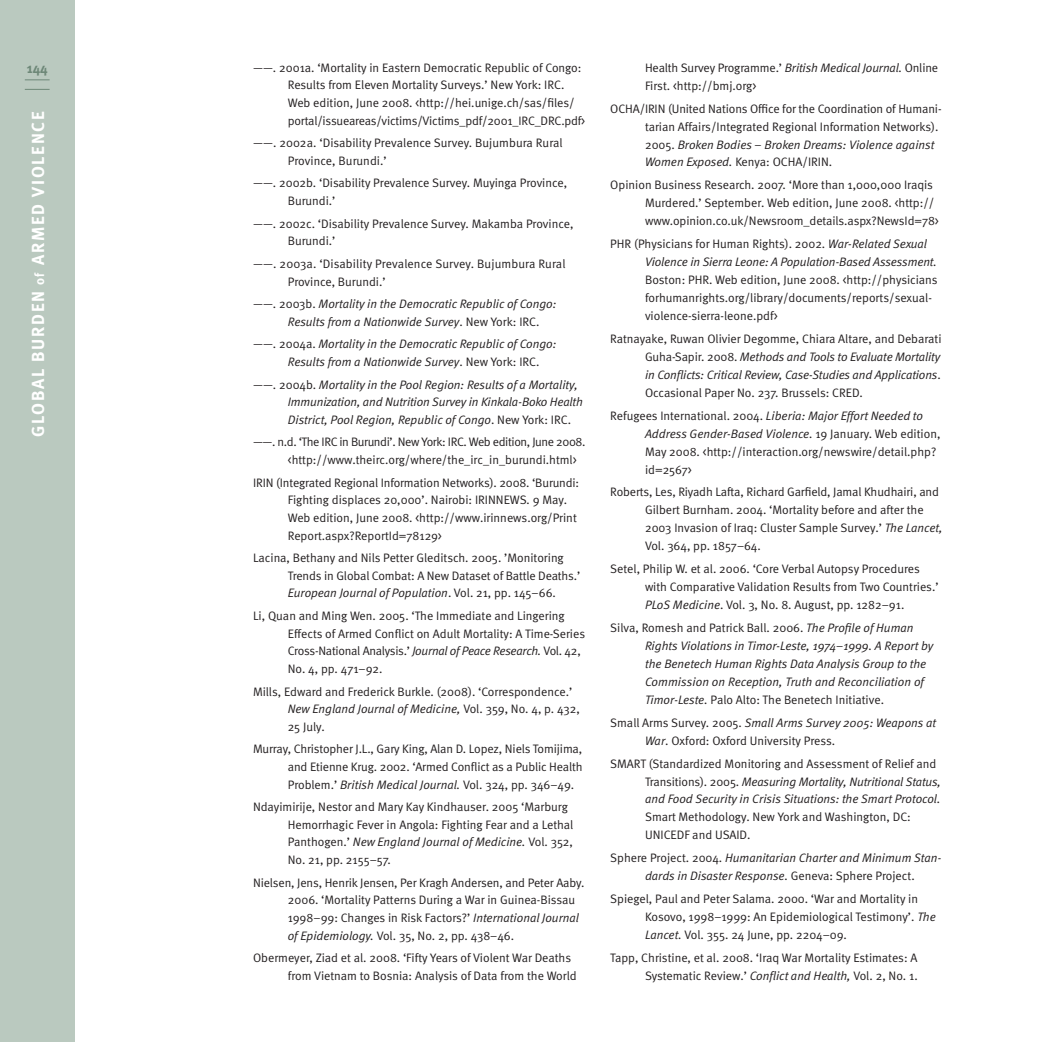
<style>
.page{position:relative;width:1042px;height:1042px;background:#fff}
.page>*{position:absolute;margin:0;border:0;box-sizing:border-box;transform-origin:0 0}
.t1{font:700 17.5px "Meta";letter-spacing:.1em;color:#fff}
.t2{font:700 14px "Meta";color:#6e8878}
.t3{font:12.25px/17.7px "Meta Normal";color:#231f20}
.t4{font:italic 12.25px/18px "Meta Normal";color:#231f20}
.t5{font:12.25px/17.7px "Meta Normal";letter-spacing:-.03em;color:#231f20}
.s1{font-style:normal}
.s2{font-style:italic}
.s3{font-size:13.12px}
</style>
<div class="page">
<div style="left:0;top:0;width:74px;height:1042px;background:#bac9bf"></div>
<svg style="left:25px;top:80px;width:25px;height:1px"></svg>
<svg style="left:25px;top:89px;width:25px;height:1px"></svg>
<p class="t2" style="left:27px;top:60px;width:22px">144</p>
<p class="t3" style="left:288px;top:58px;width:299px;text-indent:-35px">——. 2001a. ‘Mortality in Eastern Democratic Republic of Congo:<br>Results from Eleven Mortality Surveys.’ New York: IRC.<br>Web edition, June 2008. &lt;http://hei.unige.ch/sas/files/ portal/issueareas/victims/Victims_pdf/2001_IRC_DRC.pdf&gt;</p>
<p class="t3" style="left:288px;top:134px;width:276px;text-indent:-35px">——. 2002a. ‘Disability Prevalence Survey. Bujumbura Rural<br>Province, Burundi.’</p>
<p class="t3" style="left:288px;top:174px;width:281px;text-indent:-35px">——. 2002b. ‘Disability Prevalence Survey. Muyinga Province,<br>Burundi.’</p>
<p class="t3" style="left:288px;top:214px;width:287px;text-indent:-35px">——. 2002c. ‘Disability Prevalence Survey. Makamba Province,<br>Burundi.’</p>
<p class="t3" style="left:288px;top:255px;width:279px;text-indent:-35px">——. 2003a. ‘Disability Prevalence Survey. Bujumbura Rural<br>Province, Burundi.’</p>
<p class="t4" style="left:288px;top:295px;width:270px;text-indent:-35px"><span class="s1">——. 2003b.</span> Mortality in the Democratic Republic of Congo:<br>Results from a Nationwide Survey<span class="s1">. New York: IRC.</span></p>
<p class="t4" style="left:288px;top:335px;width:270px;text-indent:-35px"><span class="s1">——. 2004a.</span> Mortality in the Democratic Republic of Congo:<br>Results from a Nationwide Survey<span class="s1">. New York: IRC.</span></p>
<p class="t4" style="left:288px;top:375px;width:297px;text-indent:-35px"><span class="s1">——. 2004b.</span> Mortality in the Pool Region: Results of a Mortality,<br>Immunization, and Nutrition Survey in Kinkala-Boko Health<br>District, Pool Region, Republic of Congo<span class="s1">. New York: IRC.</span></p>
<p class="t5" style="left:288px;top:433px;width:299px;text-indent:-35px">——. n.d. ‘The IRC in Burundi’. New York: IRC. Web edition, June 2008. &lt;http://www.theirc.org/where/the_irc_in_burundi.html&gt;</p>
<p class="t3" style="left:288px;top:473px;width:293px;text-indent:-35px">IRIN (Integrated Regional Information Networks). 2008. ‘Burundi:<br>Fighting displaces 20,000’. Nairobi: IRINNEWS<span class="s2">.</span> 9 May.<br>Web edition, June 2008. &lt;http://www.irinnews.org/Print Report.aspx?ReportId=78129&gt;</p>
<p class="t3" style="left:288px;top:549px;width:294px;text-indent:-35px">Lacina, Bethany and Nils Petter Gleditsch. 2005. ’Monitoring<br>Trends in Global Combat: A New Dataset of Battle Deaths.’<br><span class="s2">European Journal of Population</span>. Vol. 21, pp. 145–66.</p>
<p class="t3" style="left:288px;top:607px;width:299px;text-indent:-35px">Li, Quan and Ming Wen. 2005. ‘The Immediate and Lingering Effects of Armed Conflict on Adult Mortality: A Time-Series Cross-National Analysis.’ <span class="s2">Journal of Peace Research.</span> Vol. 42, No. 4, pp. 471–92.</p>
<p class="t3" style="left:288px;top:682px;width:294px;text-indent:-35px">Mills, Edward and Frederick Burkle. (2008). ‘Correspondence.’<br><span class="s2">New England Journal of Medicine,</span> Vol. 359, No. 4, p. 432,<br>25 July.</p>
<p class="t3" style="left:288px;top:740px;width:296px;text-align:justify;text-indent:-35px">Murray, Christopher J.L., Gary King, Alan D. Lopez, Niels Tomijima, and Etienne Krug. 2002. ‘Armed Conflict as a Public Health Problem.’ <span class="s2">British Medical Journal.</span> Vol. 324, pp. 346–49.</p>
<p class="t3" style="left:288px;top:798px;width:287px;text-indent:-35px">Ndayimirije, Nestor and Mary Kay Kindhauser. 2005 ‘Marburg Hemorrhagic Fever in Angola: Fighting Fear and a Lethal Panthogen.’ <span class="s2">New England Journal of Medicine.</span> Vol. 352, No. 21, pp. 2155–57.</p>
<p class="t3" style="left:288px;top:873px;width:298px;text-indent:-35px">Nielsen, Jens, Henrik Jensen, Per Kragh Andersen, and Peter Aaby.<br>2006. ‘Mortality Patterns During a War in Guinea-Bissau 1998–99: Changes in Risk Factors?’ <span class="s2">International Journal of Epidemiology.</span> Vol. 35, No. 2, pp. 438–46.</p>
<p class="t3" style="left:288px;top:949px;width:290px;text-indent:-35px">Obermeyer, Ziad et al. 2008. ‘Fifty Years of Violent War Deaths from Vietnam to Bosnia: Analysis of Data from the World</p>
<h1 class="t1" style="left:27px;top:437px;width:327px;rotate:-90deg">GLOBAL BURDEN <span class="s3">of</span> ARMED VIOLENCE</h1>
<p class="t3" style="left:645px;top:58px;width:295px">Health Survey Programme.’ <span class="s2">British Medical Journal.</span> Online<br>First. &lt;http://bmj.org&gt;</p>
<p class="t3" style="left:645px;top:99px;width:298px;text-indent:-35px">OCHA/IRIN (United Nations Office for the Coordination of Humani&shy;tarian Affairs/Integrated Regional Information Networks).<br>2005. <span class="s2">Broken Bodies</span> – <span class="s2">Broken Dreams: Violence against Women Exposed.</span> Kenya: OCHA/IRIN.</p>
<p class="t3" style="left:645px;top:176px;width:295px;text-indent:-35px">Opinion Business Research. 2007. ‘More than 1,000,000 Iraqis<br>Murdered.’ September. Web edition, June 2008. &lt;http:// www.opinion.co.uk/Newsroom_details.aspx?NewsId=78&gt;</p>
<p class="t4" style="left:645px;top:235px;width:293px;text-indent:-35px"><span class="s1">PHR (Physicians for Human Rights). 2002.</span> War-Related Sexual<br>Violence in Sierra Leone: A Population-Based Assessment.</p>
<p class="t3" style="left:645px;top:271px;width:294px">Boston: PHR. Web edition, June 2008. &lt;http://physicians forhumanrights.org/library/documents/reports/sexual&shy;violence-sierra-leone.pdf&gt;</p>
<p class="t3" style="left:645px;top:329px;width:298px;text-align:justify;text-indent:-35px">Ratnayake, Ruwan Olivier Degomme, Chiara Altare, and Debarati Guha-Sapir. 2008. <span class="s2">Methods and Tools to Evaluate Mortality in Conflicts: Critical Review, Case-Studies and Applications</span>.<br>Occasional Paper No. 237. Brussels: CRED.</p>
<p class="t3" style="left:645px;top:406px;width:297px;text-indent:-35px">Refugees International. 2004. <span class="s2">Liberia: Major Effort Needed to Address Gender-Based Violence.</span> 19 January. Web edition, May 2008. &lt;http://interaction.org/newswire/detail.php? id=2567&gt;</p>
<p class="t3" style="left:645px;top:483px;width:299px;text-indent:-35px">Roberts, Les, Riyadh Lafta, Richard Garfield, Jamal Khudhairi, and Gilbert Burnham. 2004. ‘Mortality before and after the 2003 Invasion of Iraq: Cluster Sample Survey.’ <span class="s2">The Lancet, </span>Vol. 364, pp. 1857–64.</p>
<p class="t3" style="left:645px;top:560px;width:295px;text-indent:-35px">Setel, Philip W. et al. 2006. ‘Core Verbal Autopsy Procedures with Comparative Validation Results from Two Countries.’<br><span class="s2">PLoS Medicine</span>. Vol. 3, No. 8. August, pp. 1282–91.</p>
<p class="t4" style="left:645px;top:618px;width:290px;text-indent:-35px"><span class="s1">Silva, Romesh and Patrick Ball. 2006.</span> The Profile of Human Rights Violations in Timor-Leste, 1974<span class="s1">–</span>1999. A Report by the Benetech Human Rights Data Analysis Group to the Commission on Reception, Truth and Reconciliation of Timor-Leste. <span class="s1">Palo Alto: The Benetech Initiative.</span></p>
<p class="t3" style="left:645px;top:713px;width:293px;text-indent:-35px">Small Arms Survey. 2005. <span class="s2">Small Arms Survey 2005: Weapons at<br>War</span>. Oxford: Oxford University Press.</p>
<p class="t4" style="left:645px;top:754px;width:297px;text-indent:-35px"><span class="s1">SMART (Standardized Monitoring and Assessment of Relief and<br>Transitions). 2005.</span> Measuring Mortality, Nutritional Status, and Food Security in Crisis Situations: the Smart Protocol.</p>
<p class="t3" style="left:645px;top:808px;width:267px">Smart Methodology. New York and Washington, DC:<br>UNICEDF and USAID.</p>
<p class="t4" style="left:645px;top:849px;width:298px;text-indent:-35px"><span class="s1">Sphere Project. 2004.</span> Humanitarian Charter and Minimum Stan&shy;dards in Disaster Response. <span class="s1">Geneva: Sphere Project.</span></p>
<p class="t3" style="left:645px;top:890px;width:292px;text-indent:-35px">Spiegel, Paul and Peter Salama. 2000. ‘War and Mortality in<br>Kosovo, 1998–1999: An Epidemiological Testimony’. <span class="s2">The<br>Lancet.</span> Vol. 355. 24 June, pp. 2204–09.</p>
<p class="t3" style="left:610px;top:948px;width:309px;text-align:right">Tapp, Christine, et al. 2008. ‘Iraq War Mortality Estimates: A<br>Systematic Review.’ <span class="s2">Conflict and Health,</span> Vol. 2, No. 1.</p>
</div>
